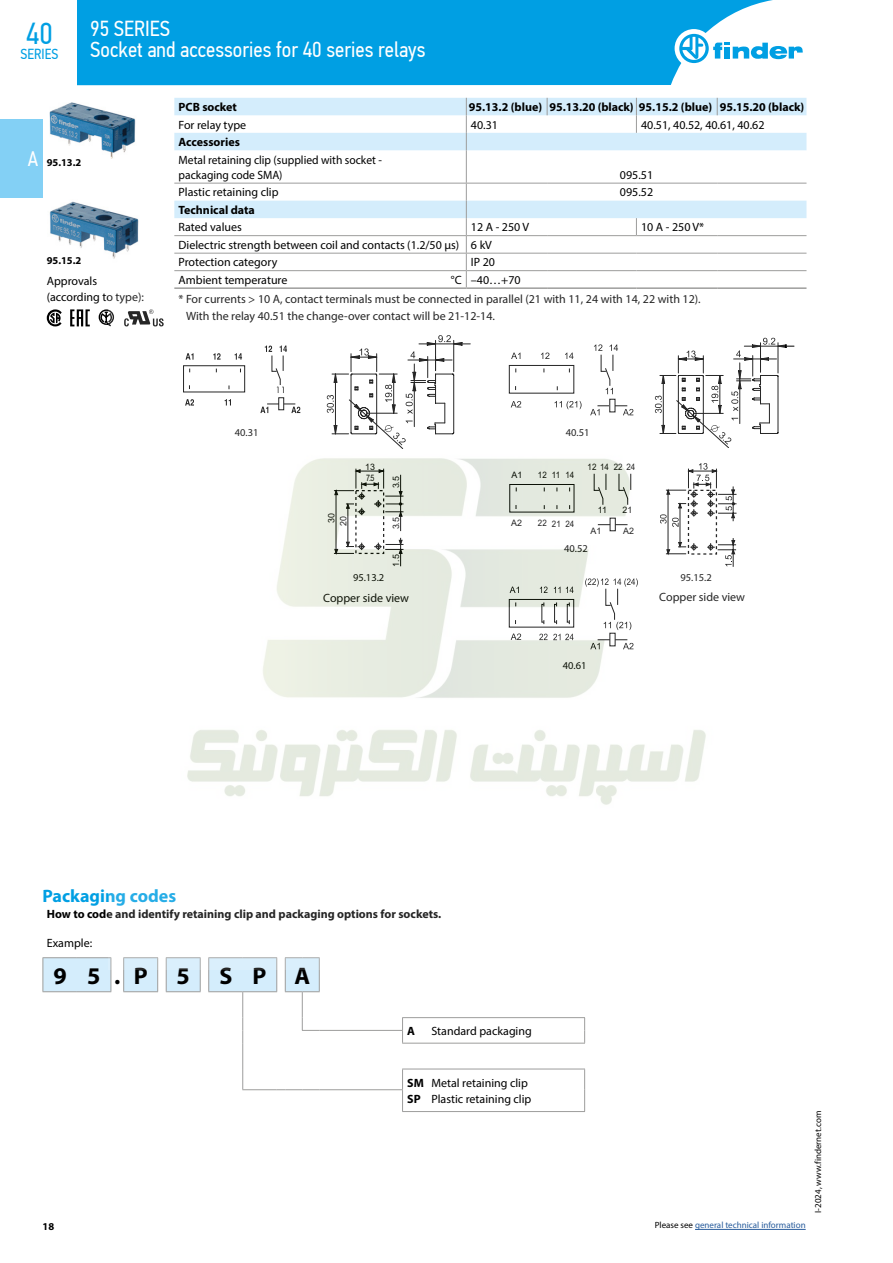
<style>
.page{position:relative;width:893px;height:1263px;background:#fff}
.page>*{position:absolute;margin:0;border:0;box-sizing:border-box;transform-origin:0 0}
.t1{font:30.3px "PF Din Text Cond Pro";color:#009fe3}
.t2{font:700 24px "Myriad Pro";color:#000}
.t3{font:21.75px/21px "PF Din Text Cond Pro";color:#fff}
.t4{font:700 18px "Myriad Pro";color:#009fe3}
.t5{font:14.55px "PF Din Text Cond Pro";color:#009fe3}
.t6{font:12px/16.2px "Myriad Pro";color:#000}
.t7{font:700 12px "Myriad Pro";color:#000}
.t8{font:12px/15.3px "Myriad Pro";color:#000;scale:.96 1}
.t9{font:10.5px "Myriad Pro";color:#000}
.t10{font:700 10.5px "Myriad Pro";color:#000}
.t11{font:9px "Myriad Pro";color:#275b9b}
.t12{font:9px "Myriad Pro";color:#000}
.t13{font:8.85px/11.1px "Arial";color:#000}
.t14{font:8.85px "Arial";color:#000;scale:.9 1}
.s1{font-family:"PF Din Text Cond Pro";font-weight:400;font-size:21px;color:#fff}
.s2{font-weight:700}
.s3{color:#000}
</style>
<div class="page">
<div style="left:0;top:119px;width:43px;height:79px;background:#83d0f5"></div>
<img style="left:49px;top:102px;width:87px;height:57px">
<img style="left:49px;top:201px;width:90px;height:58px">
<svg style="left:47px;top:309px;width:15px;height:17px"></svg>
<svg style="left:99px;top:309px;width:10px;height:17px"></svg>
<svg style="left:70px;top:309px;width:20px;height:17px"></svg>
<svg style="left:174px;top:98px;width:632px;height:120px"></svg>
<hr style="left:466px;top:235px;width:81px;height:1px;background:#9d9d9c">
<hr style="left:547px;top:235px;width:89px;height:1px;background:#9d9d9c">
<svg style="left:636px;top:218px;width:1px;height:17px"></svg>
<hr style="left:636px;top:235px;width:81px;height:1px;background:#9d9d9c">
<hr style="left:717px;top:235px;width:89px;height:1px;background:#9d9d9c">
<hr style="left:174px;top:287px;width:292px;height:2px;background:#9d9d9c">
<hr style="left:466px;top:287px;width:81px;height:2px;background:#9d9d9c">
<hr style="left:547px;top:287px;width:89px;height:2px;background:#9d9d9c">
<hr style="left:636px;top:287px;width:81px;height:2px;background:#9d9d9c">
<hr style="left:717px;top:287px;width:89px;height:2px;background:#9d9d9c">
<svg style="left:547px;top:98px;width:1px;height:17px"></svg>
<svg style="left:636px;top:98px;width:1px;height:35px"></svg>
<svg style="left:717px;top:98px;width:1px;height:17px"></svg>
<hr style="left:174px;top:183px;width:292px;height:1px;background:#9d9d9c">
<hr style="left:466px;top:183px;width:81px;height:1px;background:#9d9d9c">
<hr style="left:547px;top:183px;width:89px;height:1px;background:#9d9d9c">
<hr style="left:636px;top:183px;width:81px;height:1px;background:#9d9d9c">
<hr style="left:717px;top:183px;width:89px;height:1px;background:#9d9d9c">
<hr style="left:174px;top:235px;width:292px;height:1px;background:#9d9d9c">
<hr style="left:174px;top:253px;width:292px;height:1px;background:#9d9d9c">
<hr style="left:466px;top:253px;width:81px;height:1px;background:#9d9d9c">
<hr style="left:547px;top:253px;width:89px;height:1px;background:#9d9d9c">
<hr style="left:636px;top:253px;width:81px;height:1px;background:#9d9d9c">
<hr style="left:717px;top:253px;width:89px;height:1px;background:#9d9d9c">
<hr style="left:174px;top:270px;width:292px;height:1px;background:#9d9d9c">
<hr style="left:466px;top:270px;width:81px;height:1px;background:#9d9d9c">
<hr style="left:547px;top:270px;width:89px;height:1px;background:#9d9d9c">
<hr style="left:636px;top:270px;width:81px;height:1px;background:#9d9d9c">
<hr style="left:717px;top:270px;width:89px;height:1px;background:#9d9d9c">
<svg style="left:466px;top:98px;width:1px;height:52px"></svg>
<hr style="left:466px;top:150px;width:1px;height:33px;background:#9d9d9c">
<svg style="left:466px;top:183px;width:1px;height:104px"></svg>
<hr style="left:744px;top:346px;width:50px;height:1px;background:#000">
<hr style="left:402px;top:1017px;width:183px;height:1px;background:#9d9d9c">
<hr style="left:402px;top:1043px;width:183px;height:1px;background:#9d9d9c">
<hr style="left:402px;top:1069px;width:183px;height:1px;background:#9d9d9c">
<hr style="left:402px;top:1111px;width:183px;height:1px;background:#9d9d9c">
<hr style="left:319px;top:1030px;width:84px;height:1px;background:#9d9d9c">
<svg style="left:402px;top:1018px;width:1px;height:25px"></svg>
<svg style="left:584px;top:1018px;width:1px;height:25px"></svg>
<hr style="left:319px;top:1089px;width:84px;height:1px;background:#9d9d9c">
<svg style="left:402px;top:1069px;width:1px;height:42px"></svg>
<svg style="left:584px;top:1069px;width:1px;height:42px"></svg>
<svg style="left:43px;top:957px;width:277px;height:133px"></svg>
<hr style="left:695px;top:1229px;width:111px;height:1px;background:#275b9b">
<div style="left:77px;top:0;width:696px;height:85px;background:#009fe3"></div>
<div style="left:675px;top:29px;width:38px;height:39px;background:#fff;border-radius:50%"></div>
<svg style="left:679px;top:34px;width:124px;height:29px"></svg>
<img style="left:109px;top:309px;width:675px;height:660px">
<h1 class="t1" style="left:26px;top:16px;width:28px">40</h1>
<p class="t5" style="left:21px;top:45px;width:39px">SERIES</p>
<h3 class="t3" style="left:90px;top:18px;width:337px">95 SERIES<br>Socket and accessories for 40 series relays</h3>
<p class="t10" style="left:28px;top:156px;width:55px"><span class="s1">A</span> 95.13.2</p>
<p class="t7" style="left:179px;top:99px;width:60px">PCB socket</p>
<p class="t7" style="left:469px;top:99px;width:337px">95.13.2 (blue) 95.13.20 (black) 95.15.2 (blue) 95.15.20 (black)</p>
<p class="t6" style="left:179px;top:116px;width:69px">For relay type</p>
<p class="t6" style="left:471px;top:116px;width:29px">40.31</p>
<p class="t6" style="left:641px;top:116px;width:125px">40.51, 40.52, 40.61, 40.62</p>
<p class="t7" style="left:179px;top:134px;width:63px">Accessories</p>
<p class="t8" style="left:179px;top:152px;width:213px">Metal retaining clip (supplied with socket - packaging code SMA)</p>
<p class="t6" style="left:620px;top:167px;width:35px">095.51</p>
<p class="t10" style="left:47px;top:254px;width:36px">95.15.2</p>
<p class="t6" style="left:47px;top:272px;width:99px">Approvals (according to type):</p>
<p class="t6" style="left:179px;top:184px;width:101px">Plastic retaining clip</p>
<p class="t6" style="left:620px;top:184px;width:35px">095.52</p>
<p class="t7" style="left:179px;top:202px;width:78px">Technical data</p>
<p class="t6" style="left:179px;top:219px;width:65px">Rated values</p>
<p class="t6" style="left:471px;top:219px;width:60px">12 A - 250 V</p>
<p class="t6" style="left:641px;top:219px;width:65px">10 A - 250 V*</p>
<p class="t6" style="left:179px;top:236px;width:315px;line-height:17.5px">Dielectric strength between coil and contacts (1.2/50 μs) 6 kV<br>Protection category</p>
<p class="t6" style="left:471px;top:254px;width:26px">IP 20</p>
<p class="t6" style="left:179px;top:272px;width:110px">Ambient temperature</p>
<p class="t6" style="left:179px;top:270px;width:524px;line-height:19.5px;text-indent:272px">°C –40…+70<br>* For currents &gt; 10 A, contact terminals must be connected in parallel (21 with 11, 24 with 14, 22 with 12).</p>
<p class="t6" style="left:186px;top:307px;width:310px">With the relay 40.51 the change-over contact will be 21-12-14.</p>
<p class="t9" style="left:235px;top:426px;width:25px">40.31</p>
<p class="t13" style="left:365px;top:461px;width:11px">13<br>7.5</p>
<p class="t13" style="left:390px;top:488px;width:14px;rotate:-90deg">3.5</p>
<p class="t13" style="left:326px;top:523px;width:11px;rotate:-90deg">30</p>
<p class="t13" style="left:390px;top:529px;width:14px;rotate:-90deg">3.5</p>
<p class="t13" style="left:338px;top:526px;width:11px;rotate:-90deg">20</p>
<p class="t13" style="left:390px;top:567px;width:14px;rotate:-90deg">1.5</p>
<p class="t9" style="left:566px;top:426px;width:25px">40.51</p>
<p class="t13" style="left:512px;top:469px;width:12px">A1</p>
<p class="t14" style="left:538px;top:469px;width:42px">12 11 14</p>
<p class="t13" style="left:511px;top:518px;width:12px">A2</p>
<p class="t14" style="left:538px;top:518px;width:42px">22 21 24</p>
<p class="t14" style="left:588px;top:461px;width:25px">12 14</p>
<p class="t13" style="left:598px;top:505px;width:11px">11</p>
<p class="t13" style="left:591px;top:526px;width:12px">A1</p>
<p class="t13" style="left:623px;top:526px;width:12px">A2</p>
<p class="t14" style="left:614px;top:461px;width:25px">22 24</p>
<p class="t13" style="left:623px;top:505px;width:11px">21</p>
<p class="t9" style="left:564px;top:541px;width:25px">40.52</p>
<p class="t9" style="left:353px;top:571px;width:33px">95.13.2</p>
<p class="t9" style="left:680px;top:571px;width:33px">95.15.2</p>
<p class="t6" style="left:323px;top:589px;width:87px">Copper side view</p>
<p class="t6" style="left:659px;top:589px;width:87px">Copper side view</p>
<p class="t9" style="left:563px;top:658px;width:25px">40.61</p>
<h3 class="t4" style="left:43px;top:884px;width:135px">Packaging codes</h3>
<p class="t7" style="left:47px;top:906px;width:396px">How to code and identify retaining clip and packaging options for sockets.</p>
<p class="t6" style="left:47px;top:935px;width:47px">Example:</p>
<h2 class="t2" style="left:53px;top:960px;width:258px">95.P 5 SP A</h2>
<p class="t7" style="left:407px;top:1023px;width:9px">A</p>
<p class="t6" style="left:431px;top:1022px;width:102px">Standard packaging</p>
<p class="t6" style="left:407px;top:1074px;width:126px"><span class="s2">SM</span> Metal retaining clip<br><span class="s2">SP</span> Plastic retaining clip</p>
<p class="t10" style="left:43px;top:1219px;width:13px">18</p>
<p class="t11" style="left:655px;top:1220px;width:152px"><span class="s3">Please see</span> general technical information</p>
<p class="t12" style="left:812px;top:1213px;width:103px;rotate:-90deg">I-2024, www.findernet.com</p>
</div>
